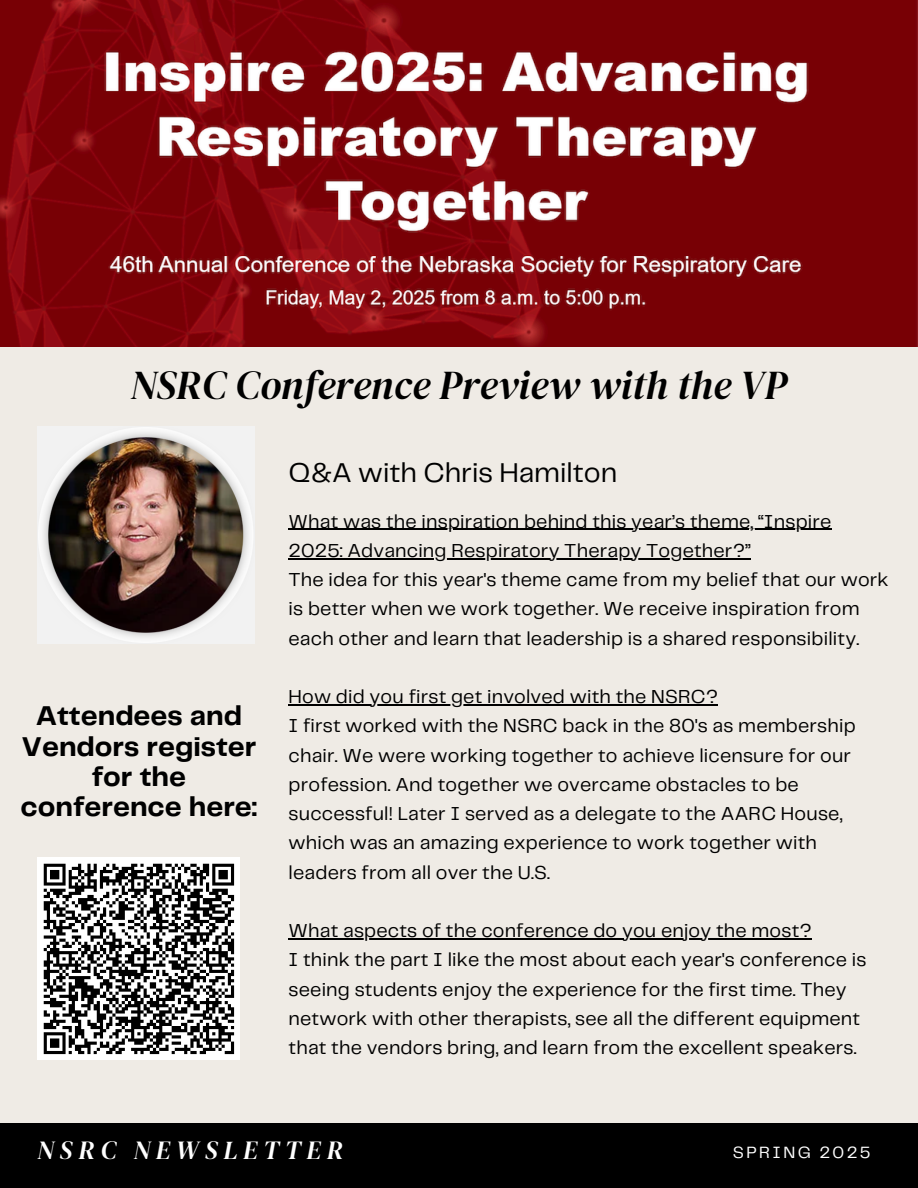
<style>
.page{position:relative;width:918px;height:1188px;background:#efebe5}
.page>*{position:absolute;margin:0;border:0;box-sizing:border-box;transform-origin:0 0}
.t1{font:italic 40.5px "DM Serif Display";color:#000}
.t2{font:700 28.2px/30.3px "Telegraf";color:#000;text-align:center}
.t3{font:28.2px "Telegraf";color:#000}
.t4{font:italic 25.95px "DM Serif Display";letter-spacing:.225em;color:#fff}
.t5{font:19.5px/29.2px "Telegraf";letter-spacing:.01em;color:#000}
.t6{font:16.95px "Telegraf";letter-spacing:.14em;color:#fff}
</style>
<div class="page">
<div style="left:0;top:1123px;width:918px;height:65px;background:#000"></div>
<img style="left:0;top:0;width:918px;height:346px">
<img style="left:37px;top:426px;width:218px;height:217px">
<hr style="left:289px;top:529px;width:543px;height:1px;background:#000">
<hr style="left:289px;top:558px;width:462px;height:1px;background:#000">
<hr style="left:289px;top:704px;width:429px;height:1px;background:#000">
<hr style="left:289px;top:938px;width:523px;height:1px;background:#000">
<div style="left:37px;top:857px;width:203px;height:203px;background:#fff"></div>
<svg style="left:43px;top:863px;width:192px;height:192px"></svg>
<p class="t1" style="left:131px;top:357px;width:658px">NSRC Conference Preview with the VP</p>
<h5 class="t2" style="left:21px;top:702px;width:238px">Attendees and<br>Vendors register for the conference here:</h5>
<h3 class="t3" style="left:289px;top:460px;width:330px">Q&amp;A with Chris Hamilton</h3>
<p class="t5" style="left:289px;top:508px;width:544px">What was the inspiration behind this year’s theme, “Inspire</p>
<h4 class="t5" style="left:289px;top:537px;width:602px">2025: Advancing Respiratory Therapy Together?”<br>The idea for this year's theme came from my belief that our work is better when we work together. We receive inspiration from each other and learn that leadership is a shared responsibility.</h4>
<h5 class="t5" style="left:289px;top:683px;width:569px">How did you first get involved with the NSRC?<br>I first worked with the NSRC back in the 80's as membership chair. We were working together to achieve licensure for our profession. And together we overcame obstacles to be successful! Later I served as a delegate to the AARC House, which was an amazing experience to work together with leaders from all over the U.S.</h5>
<h5 class="t5" style="left:289px;top:917px;width:579px">What aspects of the conference do you enjoy the most?<br>I think the part I like the most about each year's conference is seeing students enjoy the experience for the first time. They network with other therapists, see all the different equipment that the vendors bring, and learn from the excellent speakers.</h5>
<p class="t4" style="left:37px;top:1132px;width:307px">NSRC NEWSLETTER</p>
<h1 class="t6" style="left:733px;top:1146px;width:139px">SPRING 2025</h1>
</div>
